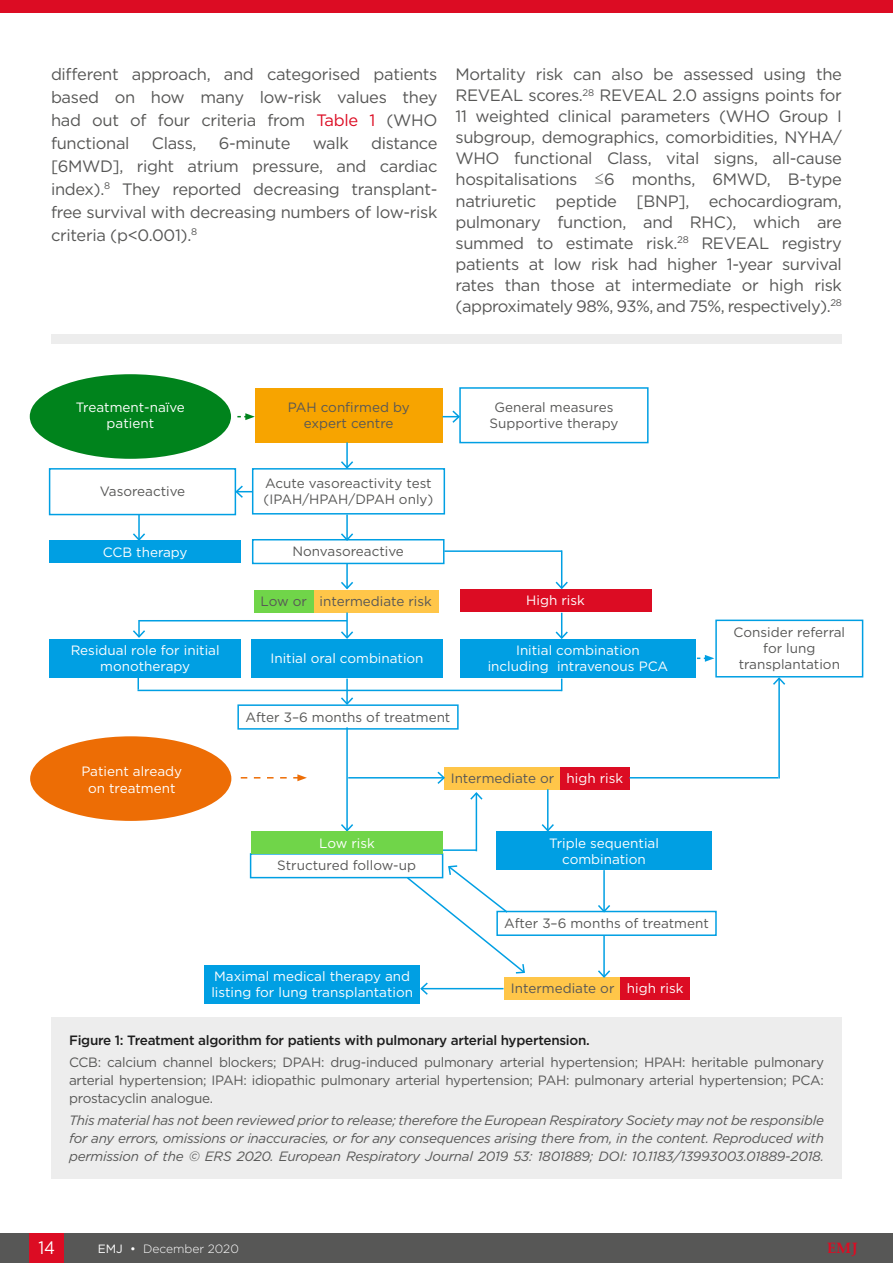
<style>
.page{position:relative;width:893px;height:1263px;background:#fff}
.page>*{position:absolute;margin:0;border:0;box-sizing:border-box;transform-origin:0 0}
.t1{font:18px "Gotham";color:#fff;scale:.9 1}
.Body_Text__Justifica{font:16.5px/21.1px "Gotham";letter-spacing:-.02em;color:#575756;text-align:justify}
.t2{font:700 15px "Palatino Linotype";color:#dc0c23}
.t3{font:13.5px/16.2px "Gotham";color:#575756;text-align:center}
.t4{font:italic 13.5px/18px "Gotham";letter-spacing:-.02em;color:#575756;text-align:justify}
.t5{font:13.5px/16.2px "Gotham";color:#fff;text-align:center}
.t6{font:500 13.5px "Gotham";letter-spacing:-.02em;color:#1d1d1d}
.t7{font:300 12px "Gotham";color:#fff}
.s1{color:#dc0c23}
.s2{font-family:"Courier New"}
.s3{font-weight:400}
</style>
<div class="page">
<div style="left:0;top:1233px;width:893px;height:30px;background:#575756"></div>
<div style="left:30px;top:1233px;width:34px;height:30px;background:#dc0c23"></div>
<div style="left:0;top:0;width:893px;height:13px;background:#dc0c23"></div>
<div style="left:30px;top:736px;width:201px;height:85px;background:#ed6d05;border-radius:50%"></div>
<div style="left:30px;top:374px;width:201px;height:85px;background:#00831c;border-radius:50%"></div>
<div style="left:255px;top:388px;width:188px;height:55px;background:#f7a400"></div>
<div style="left:459px;top:387px;width:190px;height:56px;border:2px solid #009fe3"></div>
<div style="left:252px;top:468px;width:193px;height:46px;border:2px solid #009fe3"></div>
<div style="left:49px;top:468px;width:187px;height:47px;border:2px solid #009fe3"></div>
<div style="left:252px;top:539px;width:192px;height:25px;border:2px solid #009fe3"></div>
<div style="left:50px;top:541px;width:191px;height:22px;background:#009fe3"></div>
<div style="left:313px;top:590px;width:125px;height:22px;background:#ffc649"></div>
<div style="left:254px;top:590px;width:59px;height:22px;background:#70d549"></div>
<div style="left:460px;top:589px;width:191px;height:22px;background:#dc0c23"></div>
<div style="left:50px;top:639px;width:191px;height:38px;background:#009fe3"></div>
<div style="left:252px;top:639px;width:191px;height:38px;background:#009fe3"></div>
<div style="left:460px;top:639px;width:236px;height:38px;background:#009fe3"></div>
<div style="left:715px;top:620px;width:148px;height:57px;border:2px solid #009fe3"></div>
<div style="left:237px;top:704px;width:222px;height:26px;border:2px solid #009fe3"></div>
<div style="left:250px;top:853px;width:193px;height:25px;border:2px solid #009fe3"></div>
<div style="left:444px;top:767px;width:117px;height:22px;background:#ffc649"></div>
<div style="left:560px;top:767px;width:70px;height:22px;background:#dc0c23"></div>
<div style="left:496px;top:832px;width:216px;height:38px;background:#009fe3"></div>
<div style="left:496px;top:911px;width:221px;height:25px;border:2px solid #009fe3"></div>
<div style="left:505px;top:977px;width:116px;height:23px;background:#ffc649"></div>
<div style="left:620px;top:977px;width:70px;height:23px;background:#dc0c23"></div>
<div style="left:204px;top:965px;width:216px;height:38px;background:#009fe3"></div>
<svg style="left:237px;top:413px;width:18px;height:7px"></svg>
<hr style="left:346px;top:442px;width:2px;height:26px;background:#009fe3">
<svg style="left:339px;top:460px;width:16px;height:10px"></svg>
<svg style="left:443px;top:409px;width:18px;height:15px"></svg>
<hr style="left:346px;top:514px;width:2px;height:26px;background:#009fe3">
<svg style="left:339px;top:532px;width:16px;height:10px"></svg>
<hr style="left:346px;top:563px;width:2px;height:25px;background:#009fe3">
<svg style="left:341px;top:580px;width:12px;height:10px"></svg>
<hr style="left:346px;top:612px;width:2px;height:26px;background:#009fe3">
<svg style="left:341px;top:630px;width:12px;height:9px"></svg>
<hr style="left:346px;top:679px;width:2px;height:25px;background:#009fe3">
<svg style="left:339px;top:696px;width:16px;height:10px"></svg>
<hr style="left:346px;top:727px;width:2px;height:103px;background:#009fe3">
<svg style="left:339px;top:822px;width:16px;height:10px"></svg>
<svg style="left:234px;top:484px;width:19px;height:15px"></svg>
<hr style="left:138px;top:514px;width:2px;height:26px;background:#009fe3">
<svg style="left:131px;top:532px;width:16px;height:9px"></svg>
<svg style="left:133px;top:620px;width:14px;height:18px"></svg>
<hr style="left:561px;top:550px;width:1px;height:38px;background:#009fe3">
<svg style="left:555px;top:580px;width:13px;height:10px"></svg>
<svg style="left:555px;top:613px;width:13px;height:26px"></svg>
<hr style="left:547px;top:789px;width:2px;height:41px;background:#009fe3">
<svg style="left:540px;top:822px;width:15px;height:10px"></svg>
<hr style="left:603px;top:870px;width:2px;height:41px;background:#009fe3">
<svg style="left:596px;top:903px;width:16px;height:11px"></svg>
<hr style="left:603px;top:935px;width:2px;height:42px;background:#009fe3">
<svg style="left:598px;top:969px;width:13px;height:9px"></svg>
<hr style="left:421px;top:988px;width:82px;height:1px;background:#009fe3">
<svg style="left:420px;top:982px;width:9px;height:13px"></svg>
<svg style="left:697px;top:655px;width:17px;height:7px"></svg>
<hr style="left:778px;top:678px;width:2px;height:100px;background:#009fe3">
<svg style="left:771px;top:676px;width:16px;height:10px"></svg>
<hr style="left:476px;top:793px;width:1px;height:58px;background:#009fe3">
<svg style="left:470px;top:792px;width:13px;height:9px"></svg>
<svg style="left:405px;top:864px;width:121px;height:110px"></svg>
<hr style="left:348px;top:777px;width:96px;height:1px;background:#009fe3">
<svg style="left:436px;top:771px;width:9px;height:13px"></svg>
<svg style="left:241px;top:774px;width:66px;height:7px"></svg>
<hr style="left:444px;top:550px;width:118px;height:2px;background:#009fe3">
<hr style="left:629px;top:777px;width:149px;height:1px;background:#009fe3">
<hr style="left:139px;top:620px;width:208px;height:1px;background:#009fe3">
<hr style="left:443px;top:849px;width:33px;height:2px;background:#009fe3">
<hr style="left:138px;top:690px;width:424px;height:1px;background:#009fe3">
<svg style="left:138px;top:677px;width:1px;height:13px"></svg>
<div style="left:252px;top:832px;width:191px;height:22px;background:#70d549"></div>
<div style="left:51px;top:334px;width:791px;height:9px;background:#ededed"></div>
<div style="left:51px;top:1017px;width:791px;height:162px;background:#ededed"></div>
<p class="Body_Text__Justifica" style="left:51px;top:62px;width:388px;line-height:23px">different approach, and categorised patients based on how many low-risk values they had out of four criteria from <span class="s1">Table 1</span> (WHO functional</p>
<p class="Body_Text__Justifica" style="left:51px;top:131px;width:388px;line-height:23px;text-indent:320px">distance [6MWD], right atrium pressure, and cardiac index).<sup>8</sup> They reported decreasing transplant&shy;free survival with decreasing numbers of low-risk criteria (p&lt;0.001).<sup>8</sup></p>
<p class="Body_Text__Justifica" style="left:152px;top:132px;width:46px">Class,</p>
<p class="Body_Text__Justifica" style="left:219px;top:132px;width:73px">6-minute</p>
<p class="Body_Text__Justifica" style="left:313px;top:132px;width:38px">walk</p>
<p class="Body_Text__Justifica" style="left:455px;top:63px;width:388px">Mortality risk can also be assessed using the REVEAL scores.<sup>28</sup> REVEAL 2.0 assigns points for 11 weighted clinical parameters (WHO Group I subgroup, demographics, comorbidities, NYHA/ WHO functional Class, vital signs, all-cause hospitalisations <span class="s2">≤</span>6 months, 6MWD, B-type natriuretic peptide [BNP], echocardiogram, pulmonary function, and RHC), which are summed to estimate risk.<sup>28</sup> REVEAL registry patients at low risk had higher 1-year survival rates than those at intermediate or high risk (approximately 98%, 93%, and 75%, respectively).<sup>28</sup></p>
<p class="t5" style="left:76px;top:399px;width:111px">Treatment-naïve patient</p>
<p class="t3" style="left:288px;top:399px;width:123px">PAH confirmed by expert centre</p>
<p class="t3" style="left:489px;top:399px;width:130px">General measures<br>Supportive therapy</p>
<p class="t3" style="left:100px;top:483px;width:87px">Vasoreactive</p>
<p class="t3" style="left:264px;top:475px;width:171px;text-align:left">Acute vasoreactivity test (IPAH/HPAH/DPAH only)</p>
<p class="t5" style="left:103px;top:543px;width:86px">CCB therapy</p>
<p class="t3" style="left:292px;top:543px;width:113px">Nonvasoreactive</p>
<p class="t3" style="left:260px;top:593px;width:48px">Low or</p>
<p class="t3" style="left:320px;top:593px;width:114px">intermediate risk</p>
<p class="t5" style="left:526px;top:592px;width:60px">High risk</p>
<p class="t5" style="left:71px;top:641px;width:150px">Residual role for initial monotherapy</p>
<p class="t5" style="left:270px;top:649px;width:155px">Initial oral combination</p>
<p class="t5" style="left:488px;top:642px;width:182px">Initial combination including intravenous PCA</p>
<p class="t5" style="left:81px;top:763px;width:102px">Patient already on treatment</p>
<p class="t3" style="left:246px;top:708px;width:206px">After 3–6 months of treatment</p>
<p class="t5" style="left:319px;top:834px;width:57px">Low risk</p>
<p class="t3" style="left:277px;top:857px;width:140px">Structured follow-up</p>
<p class="t5" style="left:211px;top:968px;width:203px;text-align:left">Maximal medical therapy and listing for lung transplantation</p>
<p class="t3" style="left:451px;top:770px;width:105px">Intermediate or</p>
<p class="t5" style="left:567px;top:770px;width:58px">high risk</p>
<p class="t5" style="left:549px;top:834px;width:111px">Triple sequential combination</p>
<p class="t3" style="left:504px;top:915px;width:206px">After 3–6 months of treatment</p>
<p class="t3" style="left:511px;top:980px;width:105px">Intermediate or</p>
<p class="t5" style="left:627px;top:980px;width:58px">high risk</p>
<p class="t3" style="left:733px;top:624px;width:113px">Consider referral for lung transplantation</p>
<p class="t6" style="left:69px;top:1031px;width:522px">Figure 1: Treatment algorithm for patients with pulmonary arterial hypertension.</p>
<p class="t3" style="left:69px;top:1053px;width:756px;line-height:18px;text-align:justify">CCB: calcium channel blockers; DPAH: drug-induced pulmonary arterial hypertension; HPAH: heritable pulmonary arterial hypertension; IPAH: idiopathic pulmonary arterial hypertension; PAH: pulmonary arterial hypertension; PCA: prostacyclin analogue.</p>
<p class="t4" style="left:69px;top:1111px;width:756px">This material has not been reviewed prior to release; therefore the European Respiratory Society may not be responsible for any errors, omissions or inaccuracies, or for any consequences arising there from, in the content. Reproduced with permission of the © ERS 2020. European Respiratory Journal 2019 53: 1801889; DOI: 10.1183/13993003.01889-2018.</p>
<p class="t1" style="left:39px;top:1236px;width:20px">14</p>
<p class="t7" style="left:98px;top:1241px;width:143px"><span class="s3">EMJ •</span> December 2020</p>
<p class="t2" style="left:827px;top:1238px;width:32px">EMJ</p>
</div>
